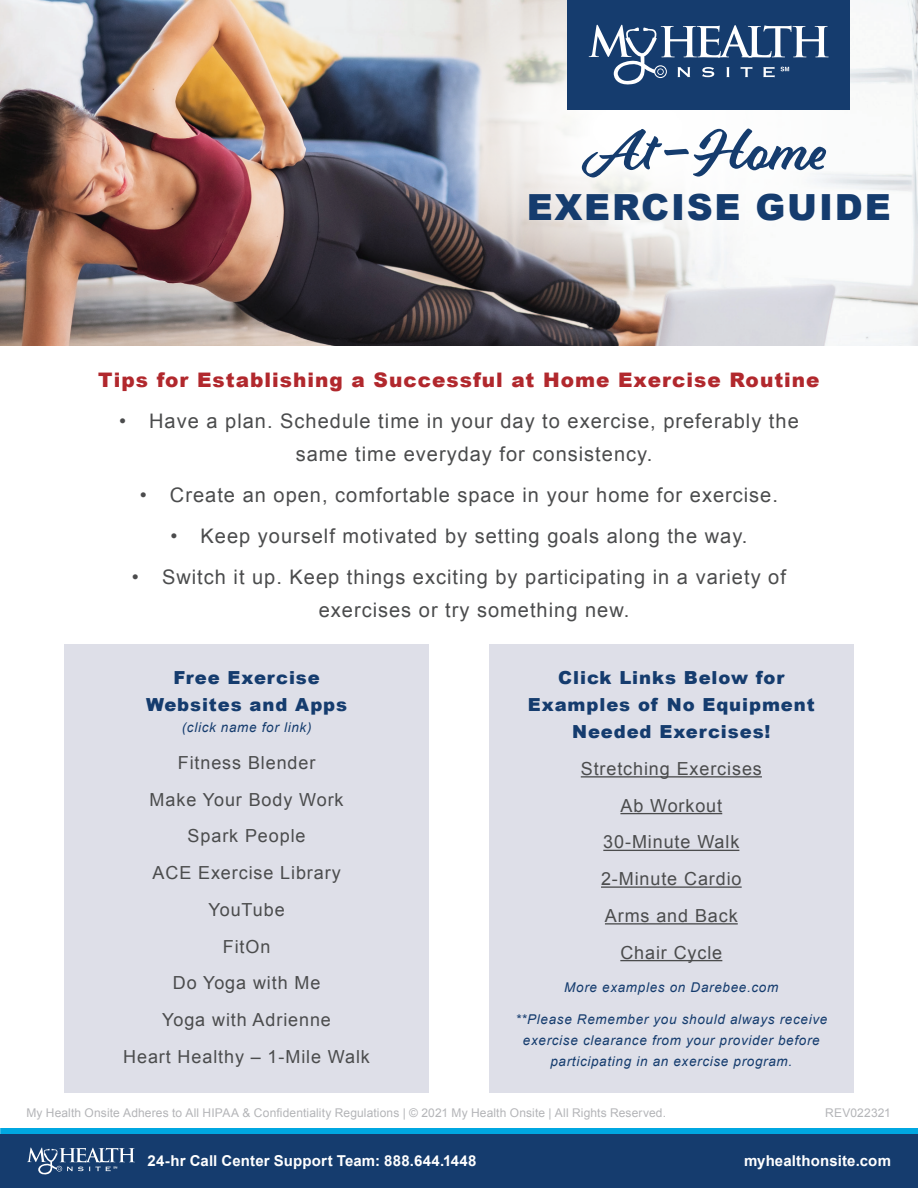
<style>
.page{position:relative;width:918px;height:1188px;background:#fff}
.page>*{position:absolute;margin:0;border:0;box-sizing:border-box;transform-origin:0 0}
.t1{font:54px "Eds Market Main Script";color:#153c6e}
.t2{font:900 36px "Arial";letter-spacing:.05em;color:#153c6e}
.t3{font:20.1px/33.5px "Arial";letter-spacing:.05em;color:#4b4c4d}
.t4{font:900 20.1px "Arial";letter-spacing:.05em;color:#b1282d}
.t5{font:18px/36.8px "Arial";letter-spacing:.05em;color:#4b4c4d;text-align:center}
.t6{font:900 18px/27px "Arial";letter-spacing:.05em;color:#153c6e;text-align:center}
.t7{font:700 15px "Arial";letter-spacing:.01em;color:#fff}
.t8{font:italic 13.5px/21px "Arial";letter-spacing:.05em;color:#153c6e;text-align:center}
.t9{font:12px "Arial";letter-spacing:.01em;color:#b4b5b8}
.s1{font-size:48.6px}
</style>
<div class="page">
<div style="left:65px;top:644px;width:364px;height:449px;background:#dedfe8"></div>
<div style="left:489px;top:644px;width:364px;height:449px;background:#dedfe8"></div>
<img style="left:0;top:0;width:918px;height:346px">
<svg style="left:428px;top:0;width:421px;height:276px"></svg>
<div style="left:568px;top:0;width:282px;height:109px;background:#153c6e"></div>
<div style="left:0;top:1134px;width:918px;height:54px;background:#153c6e"></div>
<svg style="left:27px;top:1148px;width:108px;height:26px"></svg>
<div style="left:0;top:1128px;width:918px;height:6px;background:#00a7e1"></div>
<hr style="left:581px;top:776px;width:181px;height:2px;background:#4b4c4d">
<hr style="left:620px;top:813px;width:102px;height:1px;background:#4b4c4d">
<hr style="left:603px;top:850px;width:136px;height:1px;background:#4b4c4d">
<hr style="left:601px;top:886px;width:141px;height:2px;background:#4b4c4d">
<hr style="left:605px;top:923px;width:133px;height:2px;background:#4b4c4d">
<hr style="left:620px;top:960px;width:102px;height:1px;background:#4b4c4d">
<svg style="left:589px;top:25px;width:240px;height:59px"></svg>
<h1 class="t1" style="left:590px;top:119px;width:239px"><span class="s1">A</span>t-<span class="s1">H</span>ome</h1>
<h2 class="t2" style="left:527px;top:181px;width:366px">EXERCISE GUIDE</h2>
<p class="t4" style="left:98px;top:365px;width:723px">Tips for Establishing a Successful at Home Exercise Routine</p>
<p class="t3" style="left:296px;top:404px;width:505px;text-indent:-177px">• Have a plan. Schedule time in your day to exercise, preferably the same time everyday for consistency.</p>
<p class="t3" style="left:140px;top:479px;width:640px">• Create an open, comfortable space in your home for exercise.</p>
<p class="t3" style="left:170px;top:519px;width:579px">• Keep yourself motivated by setting goals along the way.</p>
<p class="t3" style="left:319px;top:560px;width:469px;text-indent:-187px">• Switch it up. Keep things exciting by participating in a variety of exercises or try something new.</p>
<p class="t6" style="left:146px;top:664px;width:203px">Free Exercise<br>Websites and Apps</p>
<p class="t8" style="left:182px;top:717px;width:131px">(click name for link)</p>
<p class="t5" style="left:123px;top:744px;width:248px">Fitness Blender<br>Make Your Body Work<br>Spark People<br>ACE Exercise Library<br>YouTube<br>FitOn<br>Do Yoga with Me<br>Yoga with Adrienne<br>Heart Healthy – 1-Mile Walk</p>
<p class="t6" style="left:528px;top:664px;width:288px">Click Links Below for<br>Examples of No Equipment<br>Needed Exercises!</p>
<p class="t5" style="left:581px;top:750px;width:183px">Stretching Exercises<br>Ab Workout<br>30-Minute Walk<br>2-Minute Cardio<br>Arms and Back<br>Chair Cycle</p>
<p class="t8" style="left:564px;top:977px;width:216px">More examples on Darebee.com</p>
<p class="t8" style="left:515px;top:1009px;width:313px">**Please Remember you should always receive exercise clearance from your provider before participating in an exercise program.</p>
<p class="t9" style="left:26px;top:1105px;width:641px">My Health Onsite Adheres to All HIPAA &amp; Confidentiality Regulations | © 2021 My Health Onsite | All Rights Reserved.</p>
<p class="t9" style="left:825px;top:1105px;width:67px">REV022321</p>
<p class="t7" style="left:147px;top:1151px;width:331px">24-hr Call Center Support Team: 888.644.1448</p>
<p class="t7" style="left:744px;top:1151px;width:148px">myhealthonsite.com</p>
</div>
